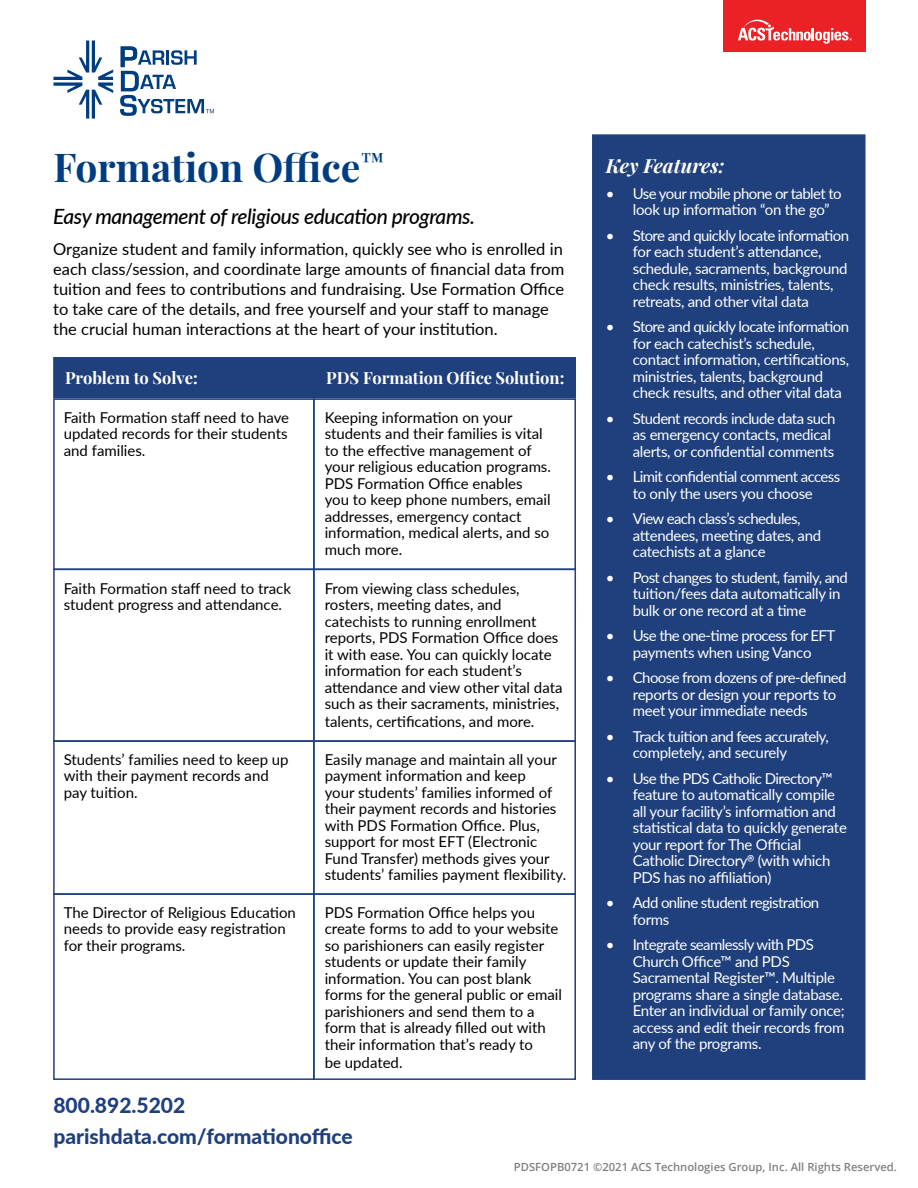
<style>
.page{position:relative;width:918px;height:1188px;background:#fff}
.page>*{position:absolute;margin:0;border:0;box-sizing:border-box;transform-origin:0 0}
.t1{font:39px "Playfair Display";color:#003d80}
.t2{font:italic 500 21px "Lato";letter-spacing:-.02em;color:#000}
.t3{font:800 21px/30.9px "Lato";color:#1f407d}
.t4{font:italic 19.5px "Playfair Display";color:#fff}
.t5{font:16.5px/19.8px "Lato";color:#000}
.t6{font:16.5px "Playfair Display";color:#fff}
.t7{font:15px/16.5px "Lato";color:#000}
.t8{font:15px/16.5px "Lato";letter-spacing:-.02em;color:#fff}
.t9{font:15px/16.5px "Lato";letter-spacing:-.04em;color:#fff}
.t10{font:600 11.25px "Open Sans";color:#808080}
.s1{font-family:"Aktiv Grotesk"}
</style>
<div class="page">
<div style="left:592px;top:134px;width:274px;height:946px;background:#1f407d"></div>
<div style="left:53px;top:357px;width:523px;height:41px;background:#1f407d"></div>
<svg style="left:53px;top:571px;width:2px;height:168px"></svg>
<svg style="left:53px;top:398px;width:259px;height:173px"></svg>
<svg style="left:53px;top:896px;width:259px;height:184px"></svg>
<svg style="left:313px;top:571px;width:263px;height:168px"></svg>
<svg style="left:312px;top:398px;width:264px;height:173px"></svg>
<svg style="left:53px;top:739px;width:523px;height:157px"></svg>
<svg style="left:312px;top:893px;width:264px;height:187px"></svg>
<div style="left:723px;top:0;width:143px;height:52px;background:#eb2126"></div>
<svg style="left:738px;top:19px;width:114px;height:25px"></svg>
<svg style="left:120px;top:46px;width:94px;height:70px"></svg>
<svg style="left:53px;top:40px;width:60px;height:79px"></svg>
<h1 class="t1" style="left:53px;top:137px;width:332px">Formation Office<sup>™</sup></h1>
<h2 class="t2" style="left:53px;top:202px;width:423px">Easy management of religious education programs.</h2>
<p class="t5" style="left:53px;top:239px;width:513px">Organize student and family information, quickly see who is enrolled in each class/session, and coordinate large amounts of financial data from tuition and fees to contributions and fundraising. Use Formation Office to take care of the details, and free yourself and your staff to manage the crucial human interactions at the heart of your institution.</p>
<p class="t6" style="left:65px;top:365px;width:134px">Problem to Solve:</p>
<p class="t6" style="left:326px;top:365px;width:240px">PDS Formation Office Solution:</p>
<p class="t7" style="left:64px;top:408px;width:227px;text-align:justify">Faith Formation staff need to have updated records for their students and families.</p>
<p class="t7" style="left:325px;top:408px;width:228px">Keeping information on your students and their families is vital to the effective management of your religious education programs.<br>PDS Formation Office enables<br>you to keep phone numbers, email addresses, emergency contact information, medical alerts, and so much more.</p>
<p class="t7" style="left:64px;top:579px;width:229px">Faith Formation staff need to track student progress and attendance.</p>
<p class="t7" style="left:325px;top:579px;width:239px">From viewing class schedules, rosters, meeting dates, and catechists to running enrollment reports, PDS Formation Office does it with ease. You can quickly locate information for each student’s attendance and view other vital data such as their sacraments, ministries,</p>
<p class="t7" style="left:325px;top:713px;width:211px">talents, certifications, and more.</p>
<p class="t7" style="left:64px;top:750px;width:226px">Students’ families need to keep up with their payment records and pay tuition.</p>
<p class="t7" style="left:64px;top:904px;width:234px">The Director of Religious Education needs to provide easy registration for their programs.</p>
<p class="t7" style="left:325px;top:750px;width:243px">Easily manage and maintain all your payment information and keep<br>your students’ families informed of their payment records and histories with PDS Formation Office. Plus, support for most EFT (Electronic Fund Transfer) methods gives your students’ families payment flexibility.</p>
<p class="t7" style="left:325px;top:904px;width:239px">PDS Formation Office helps you create forms to add to your website so parishioners can easily register students or update their family information. You can post blank forms for the general public or email parishioners and send them to a form that is already filled out with their information that’s ready to</p>
<p class="t7" style="left:325px;top:1054px;width:79px">be updated.</p>
<h2 class="t3" style="left:53px;top:1089px;width:301px">800.892.5202 parishdata.com/formationoffice</h2>
<h3 class="t4" style="left:606px;top:151px;width:120px">Key Features:</h3>
<p class="t9" style="left:633px;top:185px;width:210px;text-indent:-27px">• Use your mobile phone or tablet to look up information “on the go”</p>
<p class="t8" style="left:633px;top:227px;width:218px;text-indent:-27px">• Store and quickly locate information for each student’s attendance, schedule, sacraments, background check results, ministries, talents, retreats, and other vital data</p>
<p class="t8" style="left:633px;top:318px;width:218px;text-indent:-27px">• Store and quickly locate information for each catechist’s schedule, contact information, certifications, ministries, talents, background check results, and other vital data</p>
<p class="t8" style="left:633px;top:410px;width:204px;text-indent:-27px">• Student records include data such as emergency contacts, medical alerts, or confidential comments</p>
<p class="t9" style="left:606px;top:468px;width:236px;text-align:center">• Limit confidential comment access to only the users you choose</p>
<p class="t8" style="left:633px;top:510px;width:190px;text-indent:-27px">• View each class’s schedules, attendees, meeting dates, and catechists at a glance</p>
<p class="t8" style="left:633px;top:569px;width:216px;text-indent:-27px">• Post changes to student, family, and tuition/fees data automatically in bulk or one record at a time</p>
<p class="t9" style="left:606px;top:627px;width:231px;text-align:center">• Use the one-time process for EFT payments when using Vanco</p>
<p class="t8" style="left:633px;top:669px;width:215px;text-indent:-27px">• Choose from dozens of pre-defined reports or design your reports to meet your immediate needs</p>
<p class="t9" style="left:633px;top:728px;width:198px;text-indent:-27px">• Track tuition and fees accurately, completely, and securely</p>
<p class="t8" style="left:633px;top:770px;width:216px;text-indent:-27px">• Use the PDS Catholic Directory™ feature to automatically compile all your facility’s information and statistical data to quickly generate your report for The Official<br>Catholic Directory<span class="s1">®</span> (with which<br>PDS has no affiliation)</p>
<p class="t9" style="left:633px;top:894px;width:188px;text-indent:-27px">• Add online student registration forms</p>
<p class="t8" style="left:633px;top:936px;width:213px;text-indent:-27px">• Integrate seamlessly with PDS<br>Church Office™ and PDS<br>Sacramental Register™. Multiple programs share a single database.<br>Enter an individual or family once; access and edit their records from any of the programs.</p>
<p class="t10" style="left:514px;top:1159px;width:385px">PDSFOPB0721 ©2021 ACS Technologies Group, Inc. All Rights Reserved.</p>
</div>
